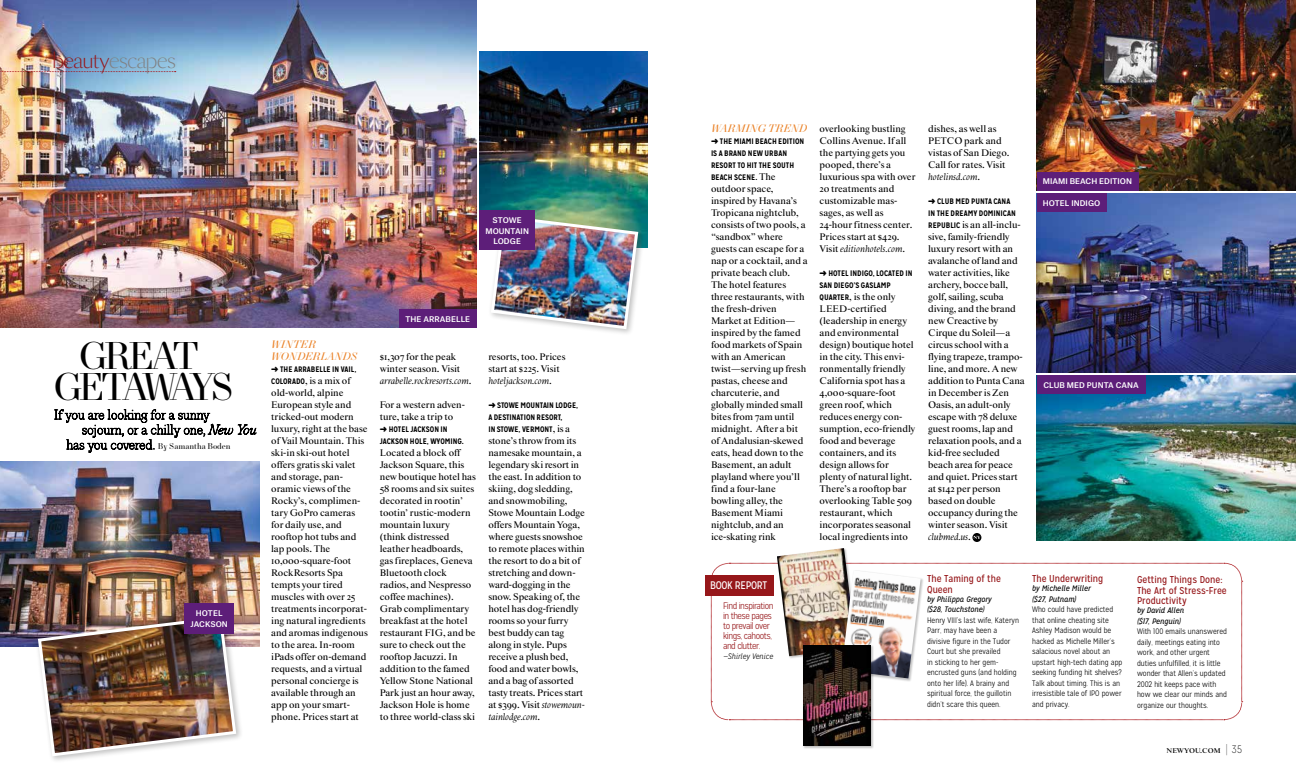
<style>
.page{position:relative;width:1296px;height:783px;background:#fff}
.page>*{position:absolute;margin:0;border:0;box-sizing:border-box;transform-origin:0 0}
.t1{font:39px/31px "New Paris Headline";letter-spacing:-.12em;color:#000;text-align:center}
.t2{font:300 21px "Sang Bleu BP Sans";letter-spacing:-.05em;color:#808285}
.t3{font:italic 11px/12px "New Paris Headline";color:#ea8024}
.t4{font:11px "Mission Gothic";letter-spacing:-.03em;color:#fff}
.t5{font:10px/10.5px "Mission Gothic";color:#96171a}
.t6{font:9.8px/12px "Starling";color:#000}
.t7{font:300 9.5px/10px "Mission Gothic";letter-spacing:-.05em;color:#96171a}
.t8{font:8.5px "New Paris Headline";color:#000}
.t9{font:300 8px/10.5px "Mission Gothic";color:#000}
.t10{font:700 8px/12px "Mission Gothic";color:#000}
.t11{font:italic 8px/10.5px "Mission Gothic";color:#000}
.t12{font:italic 300 8px "Mission Gothic";color:#000}
.t13{font:500 7.5px/10.5px "Atlas Grotesk";letter-spacing:.01em;color:#fff;text-align:center}
.t14{font:700 7px "Starling";letter-spacing:.005em;color:#000}
.s1{color:#96171a}
.s2{font-family:"New Paris King Size Air";font-size:13.5px}
.s3{font-family:"Mission Gothic";font-weight:700;font-size:8px}
.s4{font-style:italic}
.s5{font-family:"Starling";font-weight:400;font-size:9.8px}
.s6{font-family:"Mission Gothic";font-weight:100;font-size:12.5px}
.s7{font-family:"Mission Gothic";font-weight:100;font-size:10.8px}
</style>
<div class="page">
<img style="left:0;top:0;width:476px;height:328px">
<img style="left:0;top:461px;width:259px;height:186px">
<img style="left:1037px;top:0;width:259px;height:190px">
<img style="left:479px;top:52px;width:169px;height:195px">
<div style="left:35px;top:613px;width:208px;height:151px;background:#000;opacity:.25"></div>
<img style="left:36px;top:615px;width:202px;height:143px">
<div style="left:488px;top:212px;width:158px;height:124px;background:#000;opacity:.25"></div>
<img style="left:489px;top:214px;width:151px;height:117px">
<img style="left:1037px;top:193px;width:259px;height:179px">
<img style="left:1037px;top:375px;width:259px;height:165px">
<svg style="left:54px;top:409px;width:202px;height:44px"></svg>
<svg style="left:0;top:71px;width:176px;height:1px"></svg>
<svg style="left:972px;top:533px;width:9px;height:9px"></svg>
<svg style="left:973px;top:536px;width:8px;height:3px"></svg>
<svg style="left:711px;top:563px;width:532px;height:158px"></svg>
<div style="left:705px;top:575px;width:68px;height:20px;background:#96171a"></div>
<div style="left:399px;top:309px;width:77px;height:19px;background:#5d1e79"></div>
<div style="left:1037px;top:172px;width:101px;height:18px;background:#5d1e79"></div>
<div style="left:1037px;top:193px;width:69px;height:19px;background:#5d1e79"></div>
<div style="left:1037px;top:375px;width:108px;height:19px;background:#5d1e79"></div>
<div style="left:479px;top:211px;width:56px;height:39px;background:#5d1e79"></div>
<div style="left:185px;top:603px;width:49px;height:30px;background:#5d1e79"></div>
<img style="left:777px;top:548px;width:79px;height:108px">
<div style="left:841px;top:570px;width:83px;height:112px;background:#000;opacity:.25"></div>
<img style="left:841px;top:570px;width:80px;height:108px">
<div style="left:802px;top:645px;width:72px;height:104px;background:#000;opacity:.25"></div>
<img style="left:803px;top:645px;width:68px;height:101px">
<h2 class="t2" style="left:52px;top:46px;width:126px"><span class="s1">beauty</span>escapes</h2>
<h1 class="t1" style="left:54px;top:342px;width:182px">GREAT<br>GETAWAYS</h1>
<p class="t8" style="left:66px;top:441px;width:166px"><span class="s2">has you covered.</span> By Samantha Boden</p>
<p class="t13" style="left:191px;top:607px;width:39px">HOTEL<br>JACKSON</p>
<p class="t13" style="left:485px;top:214px;width:45px">STOWE<br>MOUNTAIN<br>LODGE</p>
<p class="t3" style="left:271px;top:339px;width:87px">WINTER<br>WONDERLANDS</p>
<p class="t10" style="left:271px;top:363px;width:87px">➜ THE ARRABELLE IN VAIL,</p>
<p class="t6" style="left:271px;top:375px;width:98px"><span class="s3">COLORADO</span>, is a mix of old-world, alpine<br>European style and tricked-out modern luxury, right at the base of Vail Mountain. This ski-in ski-out hotel offers gratis ski valet and storage, pan&shy;oramic views of the<br>Rocky’s, complimen&shy;tary GoPro cameras for daily use, and rooftop hot tubs and lap pools. The<br>10,000-square-foot<br>RockResorts Spa tempts your tired muscles with over 25 treatments incorporat&shy;ing natural ingredients and aromas indigenous to the area. In-room iPads offer on-demand requests, and a virtual personal concierge is available through an app on your smart&shy;phone. Prices start at</p>
<p class="t13" style="left:405px;top:313px;width:66px">THE ARRABELLE</p>
<p class="t6" style="left:380px;top:351px;width:93px">$1,307 for the peak winter season. Visit <span class="s4">arrabelle.rockresorts.com</span>.</p>
<p class="t6" style="left:380px;top:399px;width:87px">For a western adven&shy;ture, take a trip to</p>
<p class="t10" style="left:380px;top:423px;width:86px">➜ HOTEL JACKSON IN<br>JACKSON HOLE, WYOMING.</p>
<p class="t6" style="left:380px;top:447px;width:98px">Located a block off<br>Jackson Square, this new boutique hotel has<br>58 rooms and six suites decorated in rootin’ tootin’ rustic-modern mountain luxury (think distressed leather headboards, gas fireplaces, Geneva<br>Bluetooth clock radios, and Nespresso coffee machines).<br>Grab complimentary breakfast at the hotel restaurant FIG, and be sure to check out the rooftop Jacuzzi. In addition to the famed<br>Yellow Stone National<br>Park just an hour away,<br>Jackson Hole is home to three world-class ski</p>
<p class="t6" style="left:488px;top:351px;width:79px">resorts, too. Prices start at $225. Visit <span class="s4">hoteljackson.com</span>.</p>
<p class="t10" style="left:488px;top:399px;width:91px">➜ STOWE MOUNTAIN LODGE,<br>A DESTINATION RESORT,<br>IN STOWE, VERMONT<span class="s5">, is a</span></p>
<p class="t6" style="left:488px;top:435px;width:98px">stone’s throw from its namesake mountain, a legendary ski resort in the east. In addition to skiing, dog sledding, and snowmobiling,<br>Stowe Mountain Lodge offers Mountain Yoga, where guests snowshoe to remote places within the resort to do a bit of stretching and down&shy;ward-dogging in the snow. Speaking of, the hotel has dog-friendly rooms so your furry best buddy can tag along in style. Pups receive a plush bed, food and water bowls, and a bag of assorted tasty treats. Prices start at $399. Visit <span class="s4">stowemoun&shy;tainlodge.com</span>.</p>
<p class="t3" style="left:711px;top:123px;width:98px">WARMING TREND</p>
<p class="t10" style="left:711px;top:135px;width:95px">➜ THE MIAMI BEACH EDITION<br>IS A BRAND NEW URBAN<br>RESORT TO HIT THE SOUTH<br>BEACH SCENE. <span class="s5">The</span></p>
<p class="t6" style="left:711px;top:183px;width:98px">outdoor space, inspired by Havana’s<br>Tropicana nightclub, consists of two pools, a “sandbox” where guests can escape for a nap or a cocktail, and a private beach club.<br>The hotel features three restaurants, with the fresh-driven<br>Market at Edition— inspired by the famed food markets of Spain with an American twist—serving up fresh pastas, cheese and charcuterie, and globally minded small bites from 7am until midnight. After a bit of Andalusian-skewed eats, head down to the<br>Basement, an adult playland where you’ll find a four-lane bowling alley, the<br>Basement Miami nightclub, and an ice-skating rink</p>
<p class="t6" style="left:820px;top:123px;width:97px">overlooking bustling<br>Collins Avenue. If all the partying gets you pooped, there’s a luxurious spa with over<br>20 treatments and customizable mas&shy;sages, as well as<br>24-hour fitness center.<br>Prices start at $429.<br>Visit <span class="s4">editionhotels.com</span>.</p>
<p class="t10" style="left:820px;top:267px;width:95px">➜ HOTEL INDIGO, LOCATED IN<br>SAN DIEGO’S GASLAMP</p>
<p class="t6" style="left:820px;top:291px;width:97px"><span class="s3">QUARTER</span>, is the only<br>LEED-certified (leadership in energy and environmental design) boutique hotel in the city. This envi&shy;ronmentally friendly<br>California spot has a<br>4,000-square-foot green roof, which reduces energy con&shy;sumption, eco-friendly food and beverage containers, and its design allows for plenty of natural light.<br>There’s a rooftop bar overlooking Table 509 restaurant, which incorporates seasonal local ingredients into</p>
<p class="t6" style="left:928px;top:123px;width:83px">dishes, as well as<br>PETCO park and vistas of San Diego.<br>Call for rates. Visit <span class="s4">hotelinsd.com</span>.</p>
<p class="t10" style="left:928px;top:195px;width:89px">➜ CLUB MED PUNTA CANA<br>IN THE DREAMY DOMINICAN</p>
<p class="t6" style="left:928px;top:219px;width:98px"><span class="s3">REPUBLIC</span> is an all-inclu&shy;sive, family-friendly luxury resort with an avalanche of land and water activities, like archery, bocce ball, golf, sailing, scuba diving, and the brand new Creactive by<br>Cirque du Soleil—a circus school with a flying trapeze, trampo&shy;line, and more. A new addition to Punta Cana in December is Zen<br>Oasis, an adult-only escape with 78 deluxe guest rooms, lap and relaxation pools, and a kid-free secluded beach area for peace and quiet. Prices start at $142 per person based on double occupancy during the winter season. Visit <span class="s4">clubmed.us</span>.</p>
<p class="t13" style="left:1043px;top:175px;width:91px">MIAMI BEACH EDITION</p>
<p class="t13" style="left:1043px;top:197px;width:59px">HOTEL INDIGO</p>
<p class="t13" style="left:1043px;top:379px;width:97px">CLUB MED PUNTA CANA</p>
<p class="t4" style="left:710px;top:579px;width:59px">BOOK REPORT</p>
<p class="t7" style="left:723px;top:600px;width:52px">Find inspiration in these pages to prevail over kings, cahoots, and clutter.</p>
<p class="t12" style="left:723px;top:652px;width:52px">—Shirley Venice</p>
<p class="t5" style="left:927px;top:573px;width:75px">The Taming of the<br>Queen</p>
<p class="t11" style="left:927px;top:594px;width:66px">by Philippa Gregory ($28, Touchstone)</p>
<p class="t9" style="left:927px;top:615px;width:94px">Henry VIII’s last wife, Kateryn<br>Parr, may have been a divisive figure in the Tudor<br>Court but she prevailed<br>in sticking to her gem&shy;encrusted guns (and holding onto her life). A brainy and spiritual force, the guillotin didn’t scare this queen.</p>
<p class="t5" style="left:1032px;top:573px;width:73px">The Underwriting</p>
<p class="t11" style="left:1032px;top:583px;width:60px">by Michelle Miller ($27, Putnam)</p>
<p class="t9" style="left:1032px;top:604px;width:92px">Who could have predicted that online cheating site<br>Ashley Madison would be hacked as Michelle Miller’s salacious novel about an upstart high-tech dating app seeking funding hit shelves?<br>Talk about timing. This is an irresistible tale of IPO power and privacy.</p>
<p class="t5" style="left:1137px;top:574px;width:91px">Getting Things Done:<br>The Art of Stress-Free<br>Productivity</p>
<p class="t11" style="left:1137px;top:605px;width:49px">by David Allen ($17, Penguin)</p>
<p class="t9" style="left:1137px;top:626px;width:92px">With 100 emails unanswered daily, meetings eating into work, and other urgent duties unfulfilled, it is little wonder that Allen’s updated<br>2002 hit keeps pace with how we clear our minds and organize our thoughts.</p>
<p class="t14" style="left:1167px;top:747px;width:77px">NEWYOU.COM <span class="s6">|</span> <span class="s7">35</span></p>
</div>
